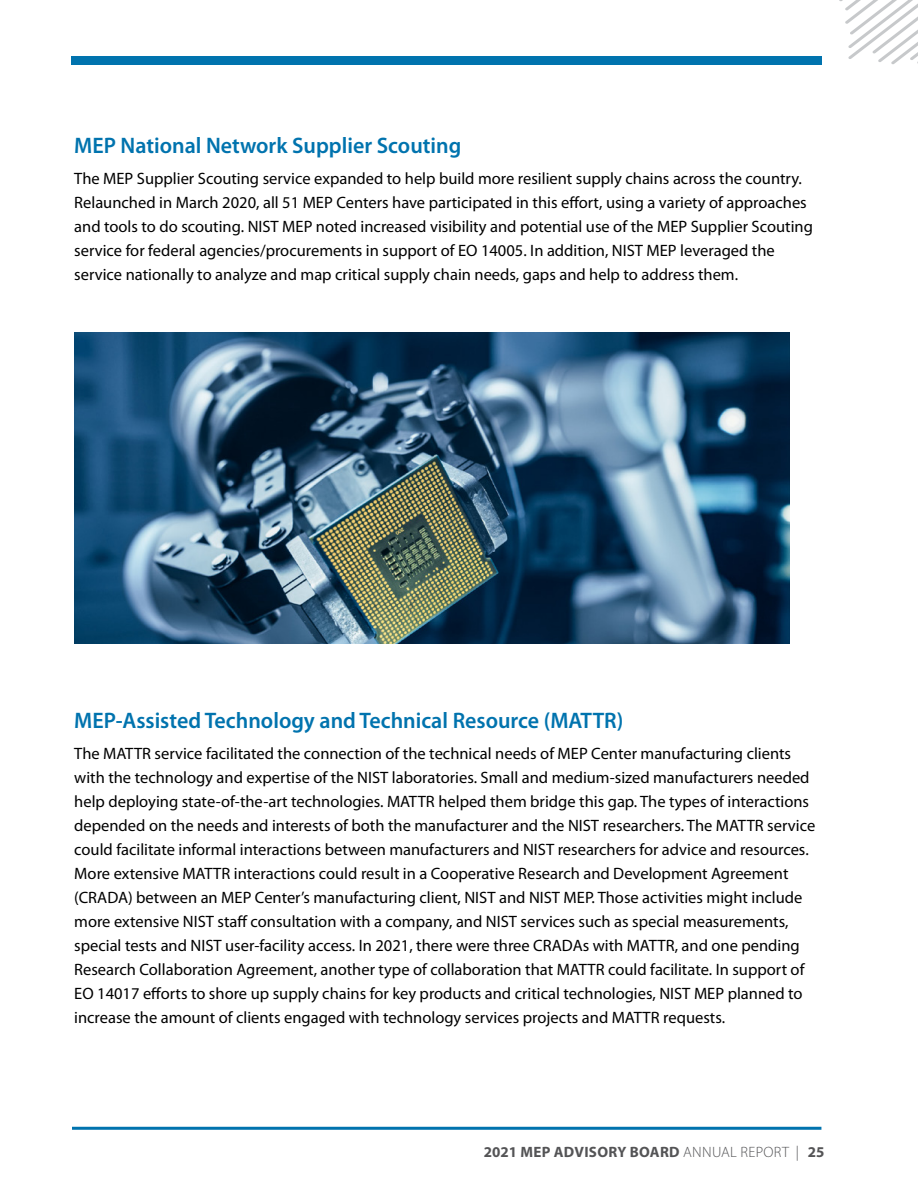
<style>
.page{position:relative;width:918px;height:1188px;background:#fff}
.page>*{position:absolute;margin:0;border:0;box-sizing:border-box;transform-origin:0 0}
._6__Subhead{font:600 22.5px "Myriad Pro";color:#0073ae}
._3__Body_11_pt{font:16.5px/24px "Myriad Pro";color:#000}
.t1{font:700 15px "Myriad Pro";letter-spacing:.02em;color:#545456}
.s1{font-weight:300}
</style>
<div class="page">
<hr style="left:72px;top:1127px;width:749px;height:3px;background:#0073ae">
<div style="left:71px;top:56px;width:750px;height:9px;background:#0073ae"></div>
<svg style="left:839px;top:0;width:79px;height:64px"></svg>
<img style="left:74px;top:332px;width:716px;height:312px">
<p class="_6__Subhead" style="left:74px;top:132px;width:389px">MEP National Network Supplier Scouting</p>
<p class="_3__Body_11_pt" style="left:74px;top:167px;width:740px">The MEP Supplier Scouting service expanded to help build more resilient supply chains across the country.<br>Relaunched in March 2020, all 51 MEP Centers have participated in this effort, using a variety of approaches and tools to do scouting. NIST MEP noted increased visibility and potential use of the MEP Supplier Scouting service for federal agencies/procurements in support of EO 14005. In addition, NIST MEP leveraged the service nationally to analyze and map critical supply chain needs, gaps and help to address them.</p>
<p class="_6__Subhead" style="left:74px;top:706px;width:551px">MEP-Assisted Technology and Technical Resource (MATTR)</p>
<p class="_3__Body_11_pt" style="left:74px;top:742px;width:743px">The MATTR service facilitated the connection of the technical needs of MEP Center manufacturing clients with the technology and expertise of the NIST laboratories. Small and medium-sized manufacturers needed help deploying state-of-the-art technologies. MATTR helped them bridge this gap. The types of interactions depended on the needs and interests of both the manufacturer and the NIST researchers. The MATTR service could facilitate informal interactions between manufacturers and NIST researchers for advice and resources.<br>More extensive MATTR interactions could result in a Cooperative Research and Development Agreement (CRADA) between an MEP Center’s manufacturing client, NIST and NIST MEP. Those activities might include more extensive NIST staff consultation with a company, and NIST services such as special measurements, special tests and NIST user-facility access. In 2021, there were three CRADAs with MATTR, and one pending Research Collaboration Agreement, another type of collaboration that MATTR could facilitate. In support of EO 14017 efforts to shore up supply chains for key products and critical technologies, NIST MEP planned to increase the amount of clients engaged with technology services projects and MATTR requests.</p>
<p class="t1" style="left:484px;top:1142px;width:342px">2021 MEP ADVISORY BOARD <span class="s1">ANNUAL REPORT |</span> 25</p>
</div>
